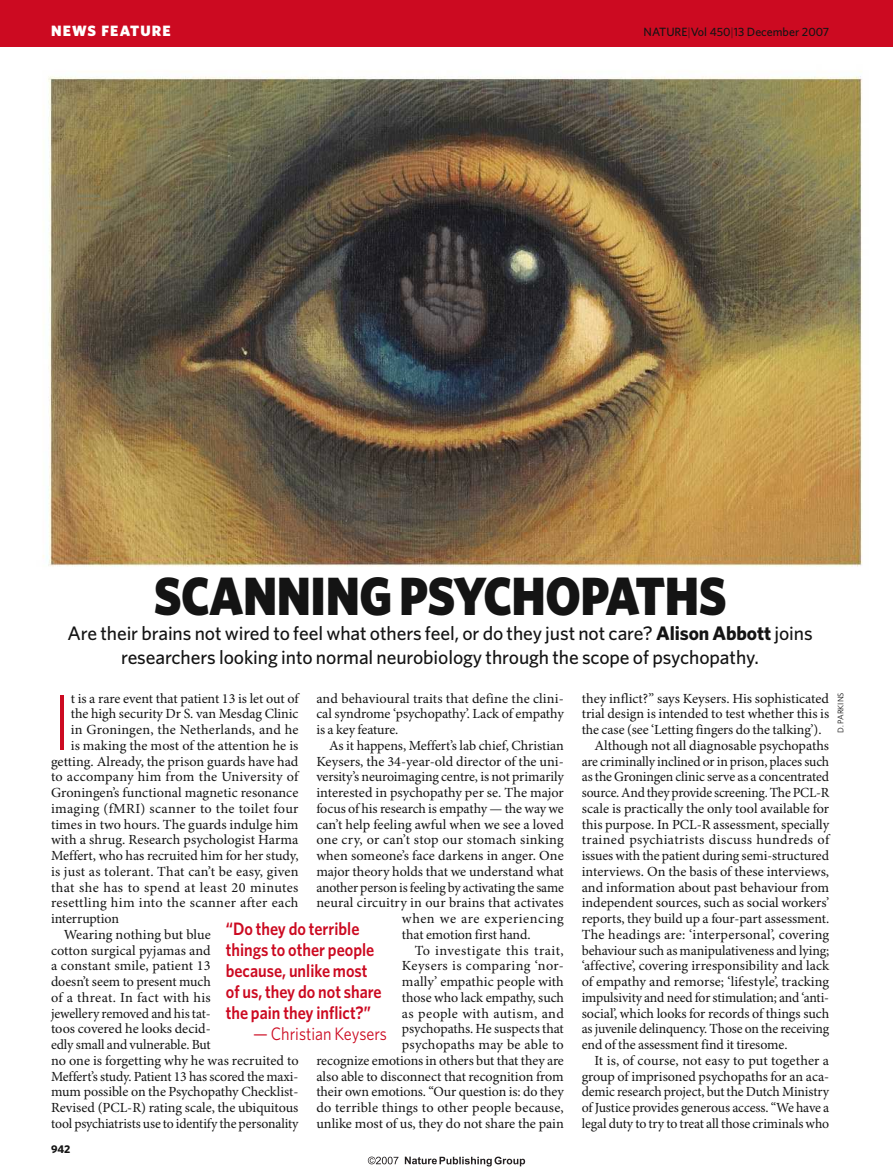
<style>
.page{position:relative;width:893px;height:1174px;background:#fff}
.page>*{position:absolute;margin:0;border:0;box-sizing:border-box;transform-origin:0 0}
.t1{font:300 79.35px "Whitney";color:#cc0a21}
.t2{font:900 54px "Whitney";letter-spacing:-.01em;color:#141414;scale:.9 1}
.t3{font:500 19.5px/24px "Whitney";letter-spacing:-.005em;color:#141414;text-align:center}
.t4{font:600 18px/21px "Whitney";color:#cc0a21;scale:.9 1}
.t5{font:18px "Whitney";color:#cc0a21;scale:.9 1}
.t6{font:900 15px "Whitney";letter-spacing:.075em;color:#fff}
.t7{font:13.95px/15.8px "Minion Pro";color:#141414;text-align:justify}
.t8{font:13.95px "Minion Pro";letter-spacing:.025em;color:#141414}
.t9{font:13.95px "Minion Pro";letter-spacing:.02em;color:#141414}
.t10{font:13.95px "Minion Pro";letter-spacing:.04em;color:#141414}
.t11{font:13.95px "Minion Pro";letter-spacing:.035em;color:#141414}
.t12{font:500 12px "Whitney";color:#141414}
.t13{font:700 11.25px "Whitney";color:#141414}
.t14{font:8.25px "Whitney";color:#141414}
.s1{font-weight:300}
.s2{font-weight:700}
</style>
<div class="page">
<img style="left:43px;top:71px;width:820px;height:496px">
<div style="left:0;top:0;width:893px;height:47px;background:#cc0a21"></div>
<svg style="left:405px;top:1156px;width:120px;height:10px"></svg>
<svg style="left:368px;top:1156px;width:30px;height:8px"></svg>
<p class="t6" style="left:51px;top:25px;width:121px">NEWS FEATURE</p>
<p class="t12" style="left:644px;top:27px;width:187px">NATURE<span class="s1">|</span>Vol 450<span class="s1">|</span>13 December 2007</p>
<h2 class="t2" style="left:154px;top:576px;width:638px">SCANNING PSYCHOPATHS</h2>
<h3 class="t3" style="left:68px;top:623px;width:747px">Are their brains not wired to feel what others feel, or do they just not care? <span class="s2">Alison Abbott</span> joins researchers looking into normal neurobiology through the scope of psychopathy.</h3>
<h1 class="t1" style="left:51px;top:693px;width:22px">I</h1>
<p class="t7" style="left:71px;top:691px;width:229px">t is a rare event that patient 13 is let out of</p>
<p class="t7" style="left:316px;top:691px;width:249px">and behavioural traits that define the clini&shy;cal syndrome ‘psychopathy’. Lack of empathy is a key feature.</p>
<p class="t7" style="left:329px;top:738px;width:236px">As it happens, Meffert’s lab chief, Christian</p>
<p class="t7" style="left:316px;top:754px;width:249px">Keysers, the 34-year-old director of the uni-</p>
<p class="t7" style="left:316px;top:770px;width:249px">versity’s neuroimaging centre, is not primarily</p>
<p class="t7" style="left:316px;top:786px;width:249px">interested in psychopathy per se. The major</p>
<p class="t7" style="left:316px;top:801px;width:249px">focus of his research is empathy — the way we</p>
<p class="t7" style="left:316px;top:817px;width:249px">can’t help feeling awful when we see a loved</p>
<p class="t7" style="left:316px;top:833px;width:249px">one cry, or can’t stop our stomach sinking</p>
<p class="t7" style="left:316px;top:849px;width:249px">when someone’s face darkens in anger. One</p>
<p class="t7" style="left:316px;top:864px;width:249px">major theory holds that we understand what</p>
<p class="t7" style="left:316px;top:880px;width:249px">another person is feeling by activating the same</p>
<p class="t7" style="left:316px;top:896px;width:249px">neural circuitry in our brains that activates</p>
<p class="t11" style="left:402px;top:913px;width:163px">when we are experiencing</p>
<p class="t7" style="left:402px;top:927px;width:130px">that emotion first hand.</p>
<p class="t10" style="left:415px;top:944px;width:151px">To investigate this trait,</p>
<p class="t8" style="left:402px;top:960px;width:163px">Keysers is comparing ‘nor-</p>
<p class="t7" style="left:402px;top:975px;width:163px">mally’ empathic people with</p>
<p class="t7" style="left:402px;top:990px;width:163px">those who lack empathy, such</p>
<p class="t8" style="left:402px;top:1007px;width:163px">as people with autism, and</p>
<p class="t7" style="left:402px;top:1022px;width:163px">psychopaths. He suspects that</p>
<p class="t7" style="left:402px;top:1038px;width:163px">psychopaths may be able to</p>
<p class="t7" style="left:316px;top:1053px;width:249px">recognize emotions in others but that they are</p>
<p class="t7" style="left:316px;top:1069px;width:249px">also able to disconnect that recognition from</p>
<p class="t7" style="left:316px;top:1085px;width:249px">their own emotions. “Our question is: do they</p>
<p class="t7" style="left:316px;top:1101px;width:249px">do terrible things to other people because,</p>
<p class="t7" style="left:316px;top:1116px;width:249px">unlike most of us, they do not share the pain</p>
<p class="t7" style="left:71px;top:707px;width:229px">the high security Dr S. van Mesdag Clinic</p>
<p class="t7" style="left:71px;top:723px;width:229px">in Groningen, the Netherlands, and he</p>
<p class="t7" style="left:71px;top:738px;width:229px">is making the most of the attention he is</p>
<p class="t7" style="left:51px;top:754px;width:249px">getting. Already, the prison guards have had</p>
<p class="t7" style="left:51px;top:770px;width:249px">to accompany him from the University of</p>
<p class="t7" style="left:51px;top:786px;width:249px">Groningen’s functional magnetic resonance</p>
<p class="t9" style="left:51px;top:803px;width:249px">imaging (fMRI) scanner to the toilet four</p>
<p class="t7" style="left:51px;top:817px;width:249px">times in two hours. The guards indulge him</p>
<p class="t7" style="left:51px;top:833px;width:249px">with a shrug. Research psychologist Harma</p>
<p class="t7" style="left:51px;top:849px;width:249px">Meffert, who has recruited him for her study,</p>
<p class="t7" style="left:51px;top:864px;width:249px">is just as tolerant. That can’t be easy, given</p>
<p class="t8" style="left:51px;top:881px;width:249px">that she has to spend at least 20 minutes</p>
<p class="t9" style="left:51px;top:897px;width:249px">resettling him into the scanner after each</p>
<p class="t7" style="left:51px;top:912px;width:70px">interruption</p>
<p class="t7" style="left:64px;top:927px;width:148px">Wearing nothing but blue</p>
<p class="t7" style="left:51px;top:943px;width:161px">cotton surgical pyjamas and</p>
<p class="t7" style="left:51px;top:959px;width:161px">a constant smile, patient 13</p>
<p class="t7" style="left:51px;top:975px;width:161px">doesn’t seem to present much</p>
<p class="t9" style="left:51px;top:992px;width:161px">of a threat. In fact with his</p>
<p class="t7" style="left:51px;top:1006px;width:161px">jewellery removed and his tat-</p>
<p class="t7" style="left:51px;top:1022px;width:161px">toos covered he looks decid-</p>
<p class="t7" style="left:51px;top:1038px;width:161px">edly small and vulnerable. But</p>
<p class="t7" style="left:51px;top:1053px;width:249px">no one is forgetting why he was recruited to</p>
<p class="t7" style="left:51px;top:1069px;width:249px">Meffert’s study. Patient 13 has scored the maxi-</p>
<p class="t7" style="left:51px;top:1085px;width:249px">mum possible on the Psychopathy Checklist-</p>
<p class="t7" style="left:51px;top:1101px;width:249px">Revised (PCL-R) rating scale, the ubiquitous</p>
<p class="t7" style="left:51px;top:1116px;width:249px">tool psychiatrists use to identify the personality</p>
<p class="t4" style="left:226px;top:919px;width:175px">“Do they do terrible things to other people because, unlike most of us, they do not share the pain they inflict?”</p>
<p class="t5" style="left:253px;top:1026px;width:150px">— Christian Keysers</p>
<p class="t13" style="left:51px;top:1144px;width:21px">942</p>
<p class="t7" style="left:582px;top:691px;width:249px">they inflict?” says Keysers. His sophisticated</p>
<p class="t7" style="left:582px;top:707px;width:249px">trial design is intended to test whether this is</p>
<p class="t7" style="left:582px;top:723px;width:241px">the case (see ‘Letting fingers do the talking’).</p>
<p class="t7" style="left:594px;top:738px;width:236px">Although not all diagnosable psychopaths</p>
<p class="t7" style="left:582px;top:754px;width:249px">are criminally inclined or in prison, places such</p>
<p class="t7" style="left:582px;top:770px;width:249px">as the Groningen clinic serve as a concentrated</p>
<p class="t7" style="left:582px;top:786px;width:249px">source. And they provide screening. The PCL-R</p>
<p class="t7" style="left:582px;top:801px;width:249px">scale is practically the only tool available for</p>
<p class="t7" style="left:582px;top:817px;width:249px">this purpose. In PCL-R assessment, specially</p>
<p class="t8" style="left:582px;top:834px;width:249px">trained psychiatrists discuss hundreds of</p>
<p class="t7" style="left:582px;top:849px;width:249px">issues with the patient during semi-structured</p>
<p class="t7" style="left:582px;top:864px;width:249px">interviews. On the basis of these interviews,</p>
<p class="t7" style="left:582px;top:880px;width:249px">and information about past behaviour from</p>
<p class="t7" style="left:582px;top:896px;width:249px">independent sources, such as social workers’</p>
<p class="t7" style="left:582px;top:912px;width:249px">reports, they build up a four-part assessment.</p>
<p class="t7" style="left:582px;top:927px;width:249px">The headings are: ‘interpersonal’, covering</p>
<p class="t7" style="left:582px;top:943px;width:249px">behaviour such as manipulativeness and lying;</p>
<p class="t7" style="left:582px;top:959px;width:249px">‘affective’, covering irresponsibility and lack</p>
<p class="t7" style="left:582px;top:975px;width:249px">of empathy and remorse; ‘lifestyle’, tracking</p>
<p class="t7" style="left:582px;top:990px;width:249px">impulsivity and need for stimulation; and ‘anti-</p>
<p class="t7" style="left:582px;top:1006px;width:249px">social’, which looks for records of things such</p>
<p class="t7" style="left:582px;top:1022px;width:249px">as juvenile delinquency. Those on the receiving</p>
<p class="t7" style="left:582px;top:1038px;width:207px">end of the assessment find it tiresome.</p>
<p class="t7" style="left:594px;top:1053px;width:236px">It is, of course, not easy to put together a</p>
<p class="t7" style="left:582px;top:1069px;width:249px">group of imprisoned psychopaths for an aca-</p>
<p class="t7" style="left:582px;top:1085px;width:249px">demic research project, but the Dutch Ministry</p>
<p class="t7" style="left:582px;top:1101px;width:249px">of Justice provides generous access. “We have a</p>
<p class="t7" style="left:582px;top:1116px;width:249px">legal duty to try to treat all those criminals who</p>
<p class="t14" style="left:837px;top:732px;width:42px;rotate:-90deg">D. PARKINS</p>
</div>
